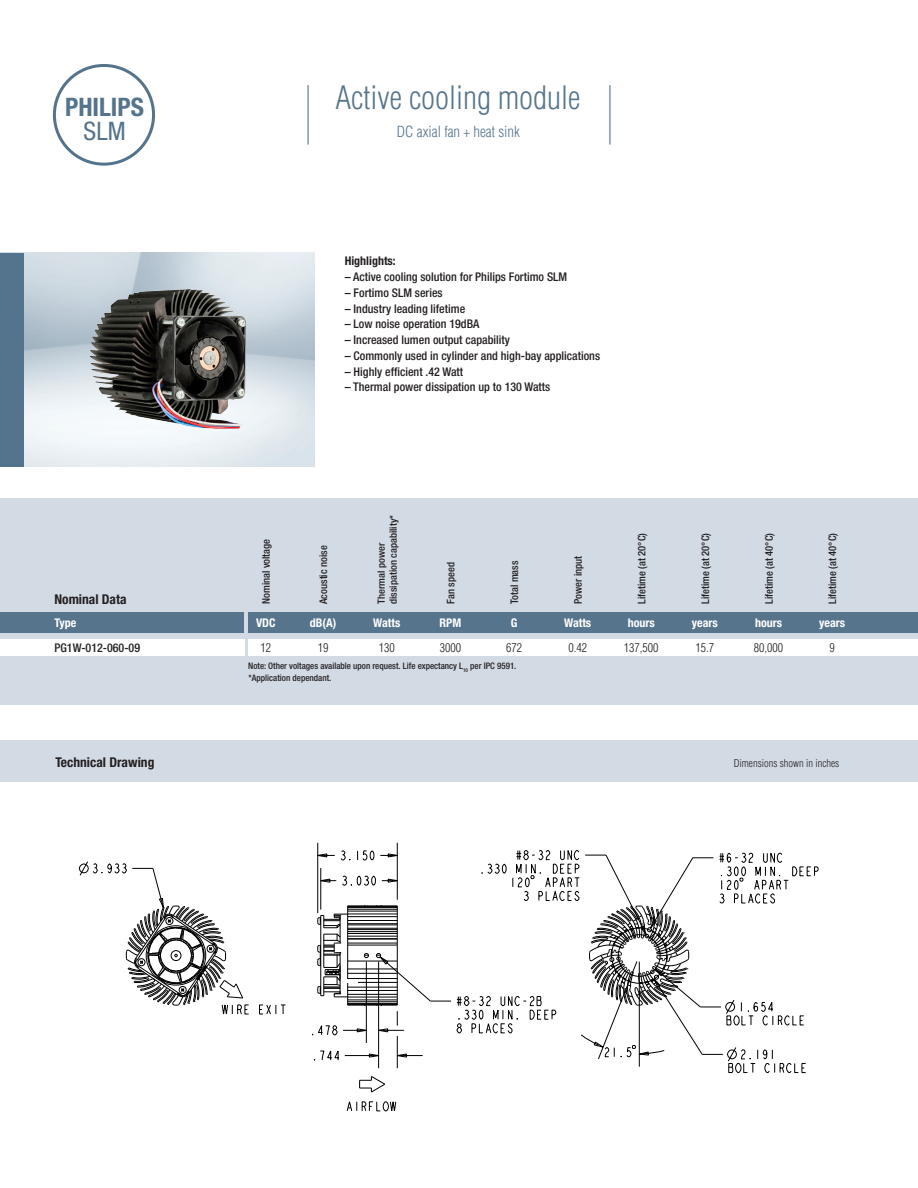
<style>
.page{position:relative;width:918px;height:1188px;background:#fff}
.page>*{position:absolute;margin:0;border:0;box-sizing:border-box;transform-origin:0 0}
.t1{font:300 condensed 31.5px "Helvetica";color:#55758c}
.t2{font:700 condensed 25.5px/24px "Helvetica Neue";color:#54738c;text-align:center}
.t3{font:300 condensed 15px "Helvetica";color:#54738c}
.t4{font:700 condensed 13.5px "Helvetica Neue";color:#231f20}
.t5{font:500 condensed 12px "Helvetica Neue";color:#231f20}
.t6{font:700 condensed 12px "Helvetica Neue";color:#fff}
.t7{font:300 condensed 12px "Helvetica";color:#231f20}
.t8{font:700 condensed 12px "Helvetica Neue";color:#231f20}
.t9{font:500 condensed 10.5px "Helvetica Neue";color:#231f20}
.t10{font:300 condensed 10.5px "Helvetica";color:#231f20}
.t11{font:500 condensed 10.05px/12px "Helvetica Neue";color:#231f20;scale:1.05 1}
.t12{font:500 condensed 9px "Helvetica Neue";color:#231f20}
.s1{font-weight:400}
</style>
<div class="page">
<div style="left:0;top:498px;width:918px;height:207px;background:#d2dbe4"></div>
<div style="left:248px;top:639px;width:670px;height:17px;background:#fff"></div>
<div style="left:0;top:741px;width:918px;height:41px;background:#d2dbe4"></div>
<div style="left:249px;top:612px;width:669px;height:21px;background:#56748c"></div>
<div style="left:0;top:613px;width:150px;height:20px;background:#56748c"></div>
<div style="left:0;top:639px;width:150px;height:17px;background:#fff"></div>
<div style="left:0;top:253px;width:24px;height:214px;background:#54738c"></div>
<div style="left:143px;top:639px;width:101px;height:17px;background:#fff"></div>
<div style="left:146px;top:613px;width:98px;height:20px;background:#56748c"></div>
<img style="left:48px;top:277px;width:248px;height:166px">
<svg style="left:259px;top:1004px;width:26px;height:11px"></svg>
<hr style="left:317px;top:843px;width:1px;height:70px;background:#000">
<hr style="left:397px;top:843px;width:1px;height:57px;background:#000">
<svg style="left:79px;top:861px;width:170px;height:154px"></svg>
<svg style="left:312px;top:848px;width:506px;height:263px"></svg>
<hr style="left:343px;top:979px;width:15px;height:4px;background:#fff">
<hr style="left:609px;top:85px;width:1px;height:60px;background:#54738c">
<hr style="left:308px;top:85px;width:1px;height:60px;background:#54738c">
<div style="left:53px;top:64px;width:102px;height:102px;border:3px solid #54738c;border-radius:50%"></div>
<p class="t2" style="left:65px;top:95px;width:80px">PHILIPS<br><span class="s1">SLM</span></p>
<p class="t4" style="left:54px;top:591px;width:74px">Nominal Data</p>
<p class="t1" style="left:336px;top:78px;width:246px">Active cooling module</p>
<p class="t3" style="left:397px;top:122px;width:125px">DC axial fan + heat sink</p>
<p class="t8" style="left:345px;top:254px;width:53px">Highlights:</p>
<p class="t5" style="left:345px;top:270px;width:224px">– Active cooling solution for Philips Fortimo SLM</p>
<p class="t5" style="left:345px;top:285px;width:99px">– Fortimo SLM series</p>
<p class="t5" style="left:345px;top:301px;width:122px">– Industry leading lifetime</p>
<p class="t5" style="left:345px;top:317px;width:136px">– Low noise operation 19dBA</p>
<p class="t5" style="left:345px;top:333px;width:167px">– Increased lumen output capability</p>
<p class="t5" style="left:345px;top:348px;width:257px">– Commonly used in cylinder and high-bay applications</p>
<p class="t5" style="left:345px;top:364px;width:120px">– Highly efficient .42 Watt</p>
<p class="t5" style="left:345px;top:380px;width:207px">– Thermal power dissipation up to 130 Watts</p>
<p class="t9" style="left:260px;top:604px;width:67px;rotate:-90deg">Nominal voltage</p>
<p class="t9" style="left:317px;top:604px;width:60px;rotate:-90deg">Acoustic noise</p>
<p class="t11" style="left:375px;top:604px;width:86px;rotate:-90deg">Thermal power dissipation capability*</p>
<p class="t9" style="left:445px;top:604px;width:43px;rotate:-90deg">Fan speed</p>
<p class="t9" style="left:508px;top:604px;width:45px;rotate:-90deg">Total mass</p>
<p class="t9" style="left:572px;top:604px;width:50px;rotate:-90deg">Power input</p>
<p class="t9" style="left:635px;top:604px;width:72px;rotate:-90deg">Lifetime (at 20°C)</p>
<p class="t9" style="left:699px;top:604px;width:72px;rotate:-90deg">Lifetime (at 20°C)</p>
<p class="t9" style="left:763px;top:604px;width:72px;rotate:-90deg">Lifetime (at 40°C)</p>
<p class="t9" style="left:826px;top:604px;width:72px;rotate:-90deg">Lifetime (at 40°C)</p>
<p class="t6" style="left:54px;top:615px;width:23px">Type</p>
<p class="t6" style="left:256px;top:615px;width:21px">VDC</p>
<p class="t6" style="left:310px;top:615px;width:28px">dB(A)</p>
<p class="t6" style="left:373px;top:615px;width:29px">Watts</p>
<p class="t6" style="left:440px;top:615px;width:23px">RPM</p>
<p class="t6" style="left:511px;top:615px;width:8px">G</p>
<p class="t6" style="left:564px;top:615px;width:29px">Watts</p>
<p class="t6" style="left:628px;top:615px;width:29px">hours</p>
<p class="t6" style="left:692px;top:615px;width:27px">years</p>
<p class="t6" style="left:755px;top:615px;width:29px">hours</p>
<p class="t6" style="left:819px;top:615px;width:27px">years</p>
<p class="t5" style="left:54px;top:640px;width:87px">PG1W-012-060-09</p>
<p class="t7" style="left:260px;top:640px;width:12px">12</p>
<p class="t7" style="left:318px;top:640px;width:12px">19</p>
<p class="t7" style="left:379px;top:640px;width:17px">130</p>
<p class="t7" style="left:440px;top:640px;width:23px">3000</p>
<p class="t7" style="left:506px;top:640px;width:17px">672</p>
<p class="t7" style="left:568px;top:640px;width:20px">0.42</p>
<p class="t7" style="left:624px;top:640px;width:36px">137,500</p>
<p class="t7" style="left:696px;top:640px;width:20px">15.7</p>
<p class="t7" style="left:754px;top:640px;width:31px">80,000</p>
<p class="t7" style="left:830px;top:640px;width:7px">9</p>
<p class="t12" style="left:248px;top:661px;width:270px">Note: Other voltages available upon request. Life expectancy L<sub>10</sub> per IPC 9591.</p>
<p class="t4" style="left:55px;top:754px;width:101px">Technical Drawing</p>
<p class="t12" style="left:249px;top:672px;width:84px">*Application dependant.</p>
<p class="t10" style="left:734px;top:756px;width:107px">Dimensions shown in inches</p>
</div>
